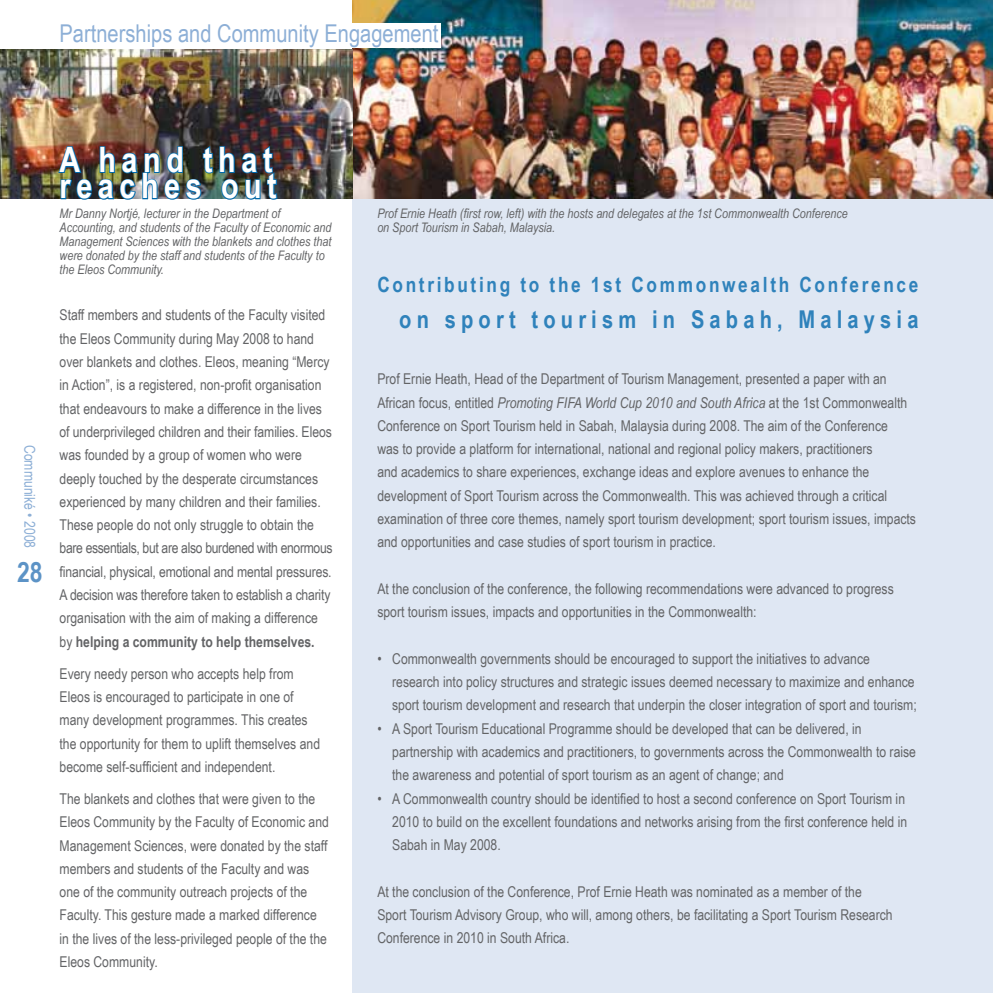
<style>
.page{position:relative;width:993px;height:993px;background:#fff}
.page>*{position:absolute;margin:0;border:0;box-sizing:border-box;transform-origin:0 0}
.t1{font:700 35px/26.2px "Arial Narrow";letter-spacing:.16em;color:#fff}
.t2{font:700 28px "Arial Narrow";color:#5c93c6}
.t3{font:24.5px "Arial Narrow";color:#8dafd6}
.t4{font:700 24.5px "Arial Narrow";letter-spacing:.21em;color:#2f82bb}
.t5{font:700 21px "Arial Narrow";letter-spacing:.13em;color:#2f82bb}
.t6{font:14.88px/23.3px "Arial Narrow";color:#636466}
.t7{font:14.88px "Arial Narrow";color:#8dafd6}
.t8{font:italic 13.12px/14px "Arial Narrow";color:#636466}
.s1{font-weight:700}
.s2{font-style:italic}
</style>
<div class="page">
<div style="left:352px;top:174px;width:640px;height:818px;background:#dfe7f3"></div>
<img style="left:352px;top:0;width:640px;height:198px">
<img style="left:0;top:50px;width:352px;height:148px">
<div style="left:322px;top:24px;width:119px;height:24px;background:#fff"></div>
<img style="left:57px;top:144px;width:221px;height:56px">
<h3 class="t3" style="left:60px;top:16px;width:380px">Partnerships and Community Engagement</h3>
<p class="t7" style="left:41px;top:444px;width:105px;rotate:90deg">Communiké • 2008</p>
<h2 class="t2" style="left:17px;top:550px;width:27px">28</h2>
<h1 class="t1" style="left:60px;top:145px;width:219px">A hand that reaches out</h1>
<p class="t8" style="left:60px;top:206px;width:273px">Mr Danny Nortjé, lecturer in the Department of Accounting, and students of the Faculty of Economic and Management Sciences with the blankets and clothes that were donated by the staff and students of the Faculty to the Eleos Community.</p>
<p class="t6" style="left:60px;top:303px;width:274px">Staff members and students of the Faculty visited the Eleos Community during May 2008 to hand over blankets and clothes. Eleos, meaning “Mercy in Action”, is a registered, non-profit organisation that endeavours to make a difference in the lives of underprivileged children and their families. Eleos was founded by a group of women who were deeply touched by the desperate circumstances experienced by many children and their families.<br>These people do not only struggle to obtain the bare essentials, but are also burdened with enormous financial, physical, emotional and mental pressures.<br>A decision was therefore taken to establish a charity organisation with the aim of making a difference by <span class="s1">helping a community to help themselves.</span></p>
<p class="t6" style="left:60px;top:661px;width:262px">Every needy person who accepts help from Eleos is encouraged to participate in one of many development programmes. This creates the opportunity for them to uplift themselves and become self-sufficient and independent.</p>
<p class="t6" style="left:60px;top:786px;width:271px">The blankets and clothes that were given to the Eleos Community by the Faculty of Economic and Management Sciences, were donated by the staff members and students of the Faculty and was one of the community outreach projects of the Faculty. This gesture made a marked difference in the lives of the less-privileged people of the the Eleos Community.</p>
<p class="t8" style="left:377px;top:206px;width:472px">Prof Ernie Heath (first row, left) with the hosts and delegates at the 1st Commonwealth Conference on Sport Tourism in Sabah, Malaysia.</p>
<h3 class="t5" style="left:377px;top:268px;width:542px">Contributing to the 1st Commonwealth Conference</h3>
<h3 class="t4" style="left:399px;top:301px;width:520px">on sport tourism in Sabah, Malaysia</h3>
<p class="t6" style="left:377px;top:366px;width:540px">Prof Ernie Heath, Head of the Department of Tourism Management, presented a paper with an African focus, entitled <span class="s2">Promoting FIFA World Cup 2010 and South Africa</span> at the 1st Commonwealth Conference on Sport Tourism held in Sabah, Malaysia during 2008. The aim of the Conference<br>was to provide a platform for international, national and regional policy makers, practitioners<br>and academics to share experiences, exchange ideas and explore avenues to enhance the development of Sport Tourism across the Commonwealth. This was achieved through a critical examination of three core themes, namely sport tourism development; sport tourism issues, impacts and opportunities and case studies of sport tourism in practice.</p>
<p class="t6" style="left:377px;top:576px;width:517px">At the conclusion of the conference, the following recommendations were advanced to progress sport tourism issues, impacts and opportunities in the Commonwealth:</p>
<p class="t6" style="left:392px;top:646px;width:526px;text-indent:-15px">• Commonwealth governments should be encouraged to support the initiatives to advance research into policy structures and strategic issues deemed necessary to maximize and enhance sport tourism development and research that underpin the closer integration of sport and tourism;</p>
<p class="t6" style="left:392px;top:716px;width:525px;text-indent:-15px">• A Sport Tourism Educational Programme should be developed that can be delivered, in partnership with academics and practitioners, to governments across the Commonwealth to raise the awareness and potential of sport tourism as an agent of change; and</p>
<p class="t6" style="left:392px;top:785px;width:516px;text-indent:-15px">• A Commonwealth country should be identified to host a second conference on Sport Tourism in<br>2010 to build on the excellent foundations and networks arising from the first conference held in<br>Sabah in May 2008.</p>
<p class="t6" style="left:377px;top:879px;width:516px">At the conclusion of the Conference, Prof Ernie Heath was nominated as a member of the<br>Sport Tourism Advisory Group, who will, among others, be facilitating a Sport Tourism Research<br>Conference in 2010 in South Africa.</p>
</div>
